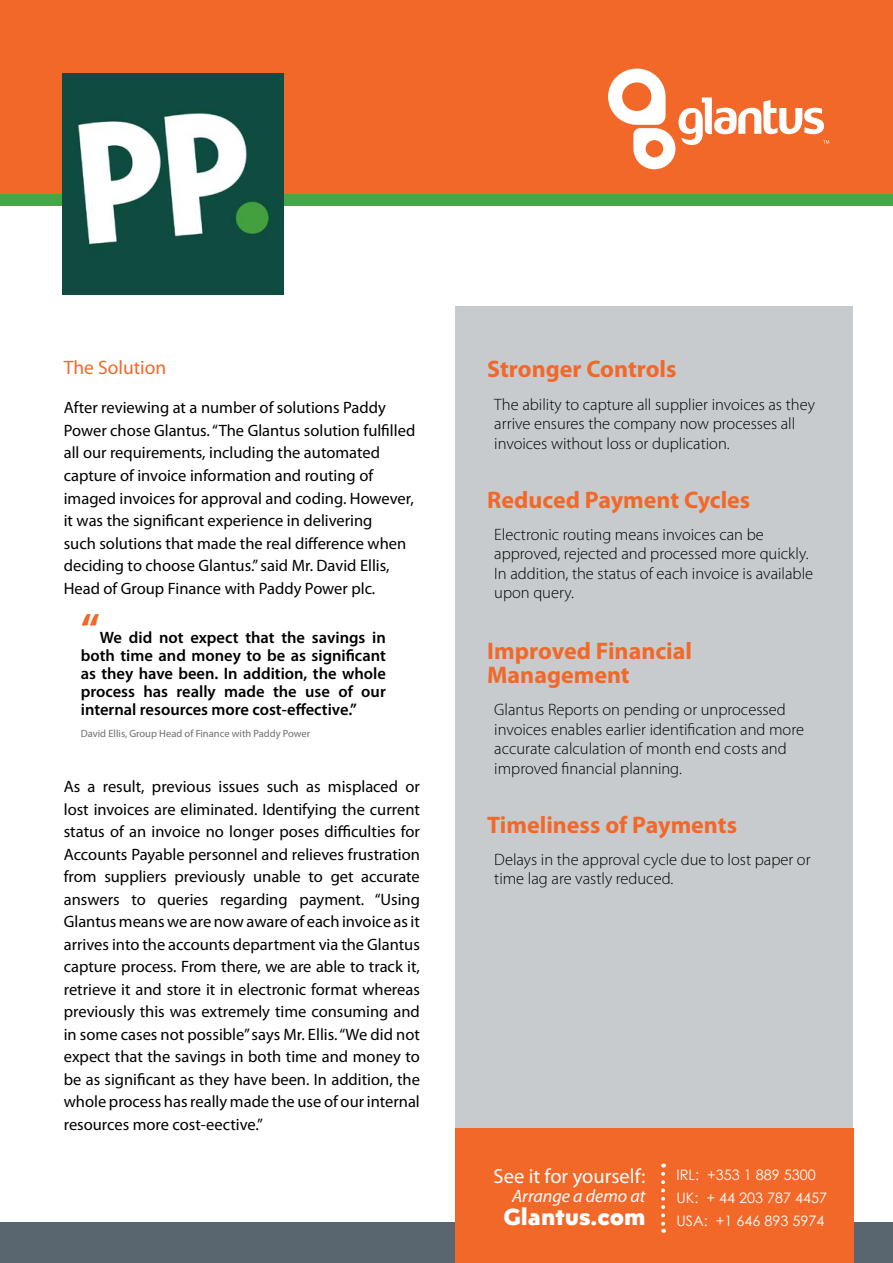
<style>
.page{position:relative;width:893px;height:1263px;background:#fff}
.page>*{position:absolute;margin:0;border:0;box-sizing:border-box;transform-origin:0 0}
.t1{font:700 42px "Myriad Pro";color:#f26829}
.t2{font:700 24px/24px "Myriad Pro";color:#f26829}
.t3{font:900 23.1px "Posterama Text";color:#fff}
.t4{font:20.55px "Myriad Pro";color:#fff}
.t5{font:19.5px "Myriad Pro";color:#f26829}
.t6{font:italic 18px "Myriad Pro";color:#fff}
.t7{font:16.5px/22.5px "Myriad Pro";color:#000}
.t8{font:300 16.5px/19.5px "Myriad Pro";color:#000}
.t9{font:600 16.5px/18px "Myriad Pro";color:#000;text-align:justify}
.t10{font:14.4px/23.1px "Century Gothic";color:#fff}
.t11{font:10.5px "Myriad Pro";color:#6d6e71}
</style>
<div class="page">
<div style="left:0;top:187px;width:893px;height:19px;background:#47a647"></div>
<div style="left:455px;top:306px;width:398px;height:900px;background:#c7cbcd"></div>
<div style="left:0;top:0;width:893px;height:193px;background:#f26829"></div>
<svg style="left:608px;top:69px;width:221px;height:100px"></svg>
<div style="left:0;top:1222px;width:893px;height:41px;background:#596670"></div>
<div style="left:455px;top:1128px;width:398px;height:135px;background:#f26829"></div>
<img style="left:63px;top:74px;width:221px;height:221px">
<svg style="left:661px;top:1174px;width:4px;height:59px"></svg>
<p class="t5" style="left:64px;top:355px;width:104px">The Solution</p>
<p class="t7" style="left:64px;top:396px;width:353px">After reviewing at a number of solutions Paddy Power chose Glantus. “The Glantus solution fulfilled all our requirements, including the automated capture of invoice information and routing of imaged invoices for approval and coding. However, it was the significant experience in delivering<br>such solutions that made the real difference when deciding to choose Glantus.” said Mr. David Ellis, Head of Group Finance with Paddy Power plc.</p>
<h1 class="t1" style="left:81px;top:601px;width:21px">“</h1>
<p class="t9" style="left:81px;top:627px;width:307px;text-indent:19px">We did not expect that the savings in both time and money to be as significant as they have been. In addition, the whole process has really made the use of our internal resources more cost-effective.”</p>
<p class="t11" style="left:81px;top:727px;width:231px">David Ellis, Group Head of Finance with Paddy Power</p>
<p class="t7" style="left:64px;top:775px;width:358px;text-align:justify">As a result, previous issues such as misplaced or lost invoices are eliminated. Identifying the current status of an invoice no longer poses difficulties for Accounts Payable personnel and relieves frustration from suppliers previously unable to get accurate answers to queries regarding payment. “Using Glantus means we are now aware of each invoice as it arrives into the accounts department via the Glantus capture process. From there, we are able to track it, retrieve it and store it in electronic format whereas previously this was extremely time consuming and in some cases not possible” says Mr. Ellis. “We did not expect that the savings in both time and money to be as significant as they have been. In addition, the whole process has really made the use of our internal resources more cost-eective.”</p>
<h2 class="t2" style="left:487px;top:356px;width:191px">Stronger Controls</h2>
<p class="t8" style="left:494px;top:394px;width:322px">The ability to capture all supplier invoices as they arrive ensures the company now processes all invoices without loss or duplication.</p>
<h2 class="t2" style="left:487px;top:487px;width:265px">Reduced Payment Cycles</h2>
<p class="t8" style="left:494px;top:524px;width:320px">Electronic routing means invoices can be approved, rejected and processed more quickly.<br>In addition, the status of each invoice is available upon query.</p>
<h2 class="t2" style="left:487px;top:638px;width:206px">Improved Financial<br>Management</h2>
<p class="t8" style="left:494px;top:700px;width:311px">Glantus Reports on pending or unprocessed invoices enables earlier identification and more accurate calculation of month end costs and improved financial planning.</p>
<h2 class="t2" style="left:487px;top:812px;width:251px">Timeliness of Payments</h2>
<p class="t8" style="left:494px;top:849px;width:318px">Delays in the approval cycle due to lost paper or time lag are vastly reduced.</p>
<p class="t4" style="left:494px;top:1163px;width:153px">See it for yourself:</p>
<p class="t6" style="left:512px;top:1184px;width:135px">Arrange a demo at</p>
<h3 class="t3" style="left:503px;top:1200px;width:144px">Glantus.com</h3>
<p class="t10" style="left:676px;top:1163px;width:152px">IRL: +353 1 889 5300<br>UK: + 44 203 787 4457<br>USA: +1 646 893 5974</p>
</div>
